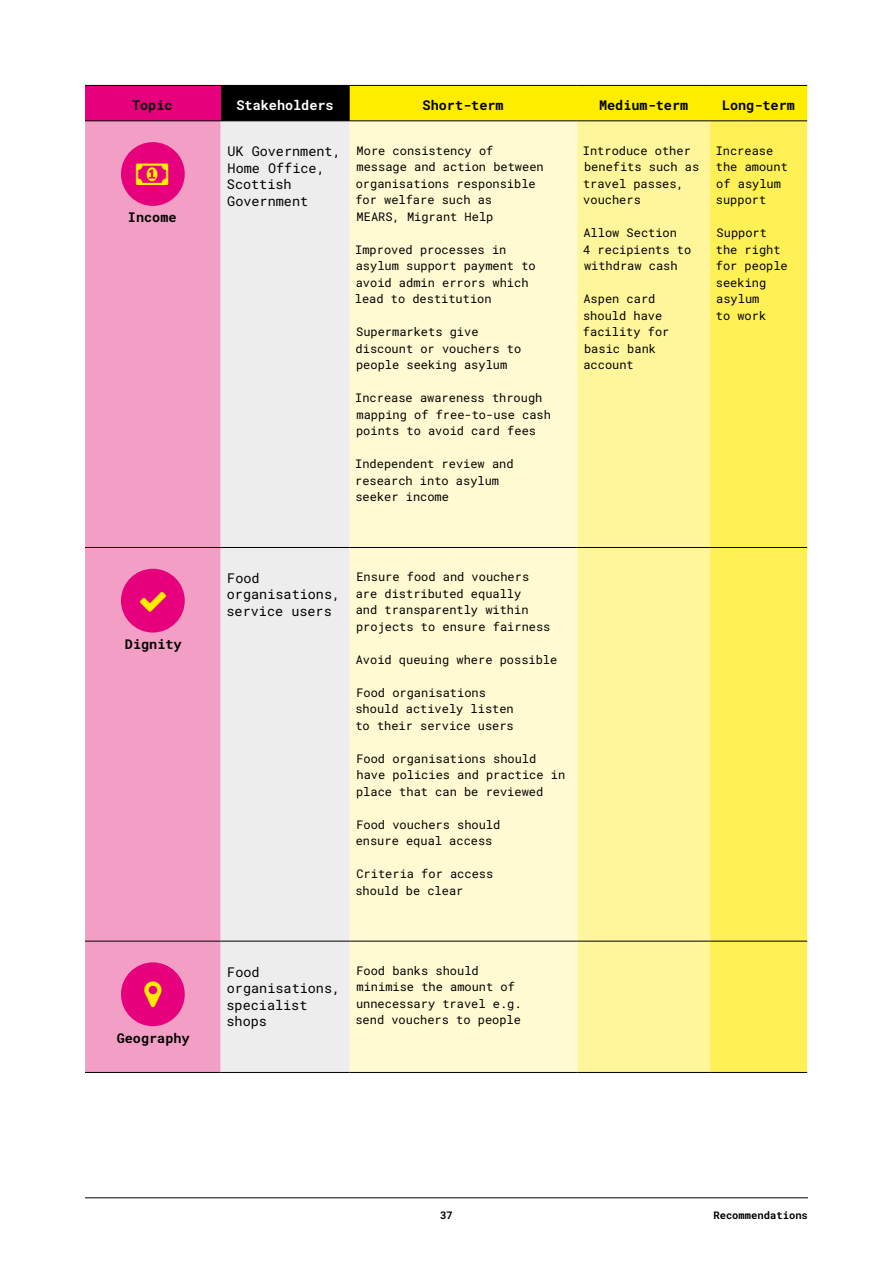
<style>
.page{position:relative;width:893px;height:1263px;background:#fff}
.page>*{position:absolute;margin:0;border:0;box-sizing:border-box;transform-origin:0 0}
.t1{font:13.5px/16.5px "Roboto Mono";color:#000}
.t2{font:13.5px "Roboto Mono";color:#fff}
.t3{font:12px/16.5px "Roboto Mono";color:#000}
.t4{font:10.5px "Roboto Mono";color:#000}
</style>
<div class="page">
<div style="left:85px;top:85px;width:136px;height:36px;background:#e6007d"></div>
<div style="left:221px;top:85px;width:129px;height:36px;background:#000"></div>
<div style="left:350px;top:86px;width:457px;height:34px;background:#ffed00"></div>
<div style="left:85px;top:121px;width:136px;height:951px;background:#f39fc5"></div>
<div style="left:221px;top:121px;width:129px;height:951px;background:#ededed"></div>
<div style="left:350px;top:121px;width:227px;height:951px;background:#fffad2"></div>
<div style="left:577px;top:121px;width:133px;height:951px;background:#fff69b"></div>
<div style="left:710px;top:121px;width:97px;height:951px;background:#fff155"></div>
<hr style="left:85px;top:85px;width:136px;height:1px;background:#000">
<hr style="left:350px;top:85px;width:227px;height:1px;background:#000">
<hr style="left:577px;top:85px;width:133px;height:1px;background:#000">
<hr style="left:710px;top:85px;width:97px;height:1px;background:#000">
<hr style="left:85px;top:120px;width:136px;height:1px;background:#000">
<hr style="left:350px;top:120px;width:227px;height:1px;background:#000">
<hr style="left:577px;top:120px;width:133px;height:1px;background:#000">
<hr style="left:710px;top:120px;width:97px;height:1px;background:#000">
<hr style="left:85px;top:547px;width:136px;height:1px;background:#000">
<hr style="left:221px;top:547px;width:129px;height:1px;background:#000">
<hr style="left:350px;top:547px;width:227px;height:1px;background:#000">
<hr style="left:577px;top:547px;width:133px;height:1px;background:#000">
<hr style="left:710px;top:547px;width:97px;height:1px;background:#000">
<hr style="left:85px;top:941px;width:136px;height:1px;background:#000">
<hr style="left:221px;top:941px;width:129px;height:1px;background:#000">
<hr style="left:350px;top:941px;width:227px;height:1px;background:#000">
<hr style="left:577px;top:941px;width:133px;height:1px;background:#000">
<hr style="left:710px;top:941px;width:97px;height:1px;background:#000">
<hr style="left:85px;top:1072px;width:136px;height:1px;background:#000">
<hr style="left:221px;top:1072px;width:129px;height:1px;background:#000">
<hr style="left:350px;top:1072px;width:227px;height:1px;background:#000">
<hr style="left:577px;top:1072px;width:133px;height:1px;background:#000">
<hr style="left:710px;top:1072px;width:97px;height:1px;background:#000">
<div style="left:121px;top:142px;width:64px;height:64px;background:#e6007d;border-radius:50%"></div>
<div style="left:121px;top:569px;width:64px;height:63px;background:#e6007d;border-radius:50%"></div>
<div style="left:121px;top:962px;width:64px;height:64px;background:#e6007d;border-radius:50%"></div>
<hr style="left:85px;top:1197px;width:723px;height:1px;background:#000">
<p class="t1" style="left:132px;top:97px;width:42px">Topic</p>
<p class="t2" style="left:237px;top:96px;width:99px">Stakeholders</p>
<p class="t1" style="left:423px;top:97px;width:82px">Short-term</p>
<p class="t1" style="left:599px;top:97px;width:91px">Medium-term</p>
<p class="t1" style="left:722px;top:97px;width:74px">Long-term</p>
<p class="t1" style="left:128px;top:209px;width:50px">Income</p>
<p class="t1" style="left:125px;top:635px;width:58px">Dignity</p>
<p class="t1" style="left:117px;top:1029px;width:74px">Geography</p>
<p class="t1" style="left:227px;top:143px;width:115px">UK Government,<br>Home Office,<br>Scottish<br>Government</p>
<p class="t3" style="left:355px;top:142px;width:190px">More consistency of message and action between organisations responsible for welfare such as<br>MEARS, Migrant Help</p>
<p class="t3" style="left:355px;top:241px;width:182px">Improved processes in asylum support payment to avoid admin errors which lead to destitution</p>
<p class="t3" style="left:356px;top:323px;width:167px">Supermarkets give discount or vouchers to people seeking asylum</p>
<p class="t3" style="left:355px;top:389px;width:197px">Increase awareness through mapping of free-to-use cash points to avoid card fees</p>
<p class="t3" style="left:355px;top:455px;width:160px">Independent review and research into asylum seeker income</p>
<p class="t3" style="left:583px;top:142px;width:118px">Introduce other benefits such as travel passes, vouchers</p>
<p class="t3" style="left:583px;top:224px;width:109px">Allow Section<br>4 recipients to withdraw cash</p>
<p class="t3" style="left:583px;top:290px;width:88px">Aspen card should have facility for basic bank account</p>
<p class="t3" style="left:716px;top:142px;width:74px">Increase the amount of asylum support</p>
<p class="t3" style="left:716px;top:224px;width:73px">Support the right for people seeking asylum<br>to work</p>
<p class="t1" style="left:227px;top:569px;width:115px">Food organisations, service users</p>
<p class="t3" style="left:356px;top:568px;width:196px">Ensure food and vouchers are distributed equally<br>and transparently within projects to ensure fairness</p>
<p class="t3" style="left:356px;top:651px;width:203px">Avoid queuing where possible</p>
<p class="t3" style="left:355px;top:684px;width:160px">Food organisations should actively listen to their service users</p>
<p class="t3" style="left:356px;top:750px;width:211px">Food organisations should have policies and practice in place that can be reviewed</p>
<p class="t3" style="left:356px;top:816px;width:146px">Food vouchers should ensure equal access</p>
<p class="t3" style="left:355px;top:865px;width:139px">Criteria for access should be clear</p>
<p class="t1" style="left:227px;top:963px;width:115px">Food organisations, specialist shops</p>
<p class="t3" style="left:355px;top:962px;width:168px">Food banks should minimise the amount of unnecessary travel e.g. send vouchers to people</p>
<p class="t4" style="left:440px;top:1208px;width:14px">37</p>
<p class="t4" style="left:713px;top:1208px;width:96px">Recommendations</p>
</div>
